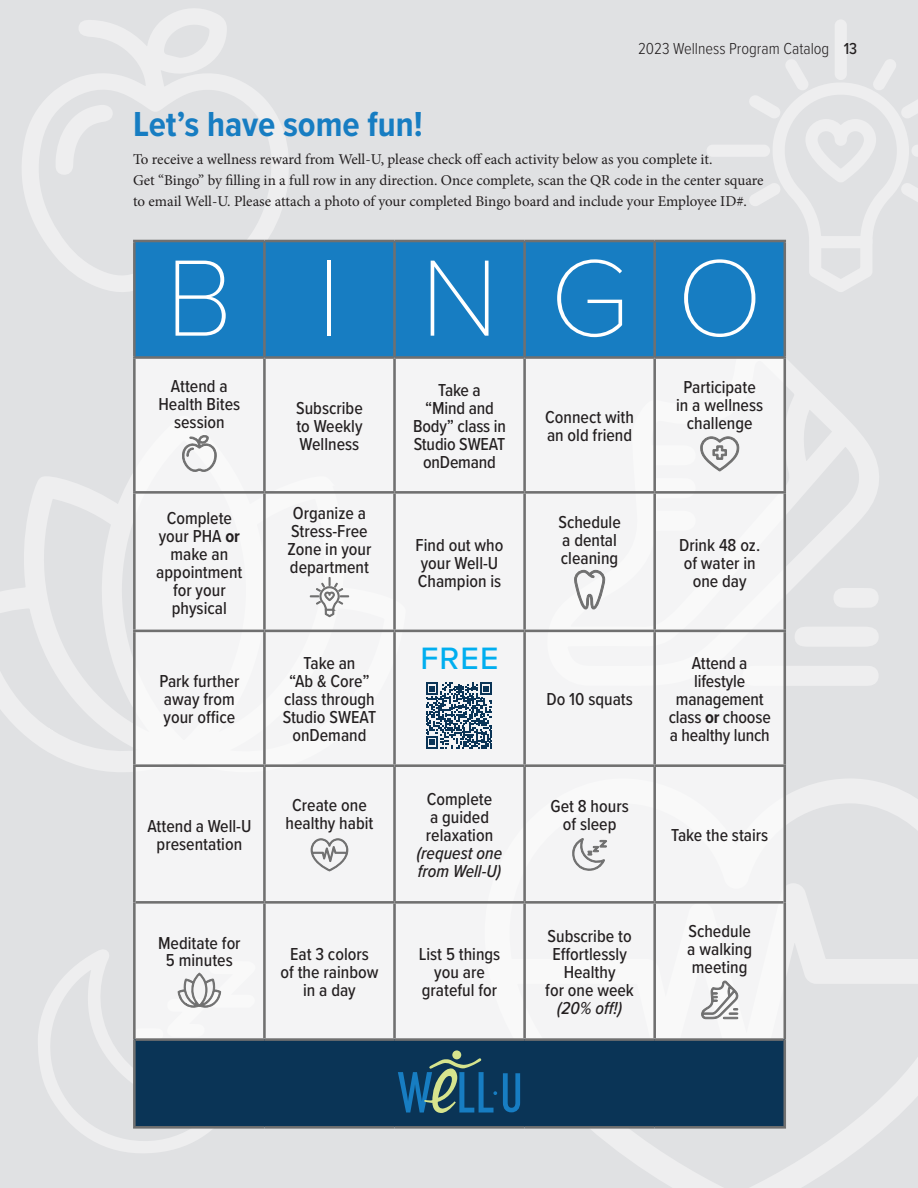
<style>
.page{position:relative;width:918px;height:1188px;background:#e0e1e3}
.page>*{position:absolute;margin:0;border:0;box-sizing:border-box;transform-origin:0 0}
.t1{font:100 112.5px "Proxima Nova T";color:#fff}
.Sidebar{font:700 36px "Proxima Nova Cond";color:#177dc2}
.Table_Bullets{font:500 32.1px "Proxima Nova";color:#00aeef}
.Sidebar-2{font:500 18px/18px "Proxima Nova Cond";color:#231f20;text-align:center}
.t2{font:300 16.5px "Proxima Nova Cond";color:#231f20}
.Text{font:15px/21px "Minion Pro";letter-spacing:-.005em;color:#231f20}
.s1{font-weight:500}
.s2{font-weight:700}
.s3{font-style:italic}
</style>
<div class="page">
<svg style="left:22px;top:8px;width:273px;height:284px"></svg>
<svg style="left:52px;top:101px;width:65px;height:76px"></svg>
<svg style="left:787px;top:360px;width:92px;height:233px"></svg>
<div style="left:787px;top:666px;width:91px;height:20px;background:#eeeeef"></div>
<div style="left:795px;top:627px;width:83px;height:19px;background:#eeeeef"></div>
<svg style="left:832px;top:584px;width:47px;height:24px"></svg>
<svg style="left:591px;top:779px;width:327px;height:409px"></svg>
<svg style="left:0;top:474px;width:133px;height:298px"></svg>
<div style="left:835px;top:19px;width:12px;height:61px;border:5px solid #eeeeef;border-radius:4px"></div>
<div style="left:707px;top:145px;width:63px;height:12px;border:5px solid #eeeeef;border-radius:4px"></div>
<svg style="left:744px;top:54px;width:174px;height:238px"></svg>
<div style="left:133px;top:352px;width:652px;height:687px;background:#f4f4f5"></div>
<div style="left:136px;top:242px;width:647px;height:114px;background:#177dc2"></div>
<div style="left:134px;top:1040px;width:651px;height:87px;background:#0a3456"></div>
<hr style="left:133px;top:242px;width:3px;height:114px;background:#707070">
<hr style="left:133px;top:240px;width:131px;height:2px;background:#707070">
<hr style="left:264px;top:240px;width:131px;height:2px;background:#707070">
<hr style="left:395px;top:240px;width:130px;height:2px;background:#707070">
<hr style="left:525px;top:240px;width:130px;height:2px;background:#707070">
<hr style="left:655px;top:240px;width:131px;height:2px;background:#707070">
<hr style="left:263px;top:242px;width:3px;height:114px;background:#707070">
<hr style="left:393px;top:242px;width:3px;height:114px;background:#707070">
<hr style="left:523px;top:242px;width:3px;height:114px;background:#707070">
<hr style="left:653px;top:242px;width:3px;height:114px;background:#707070">
<hr style="left:783px;top:242px;width:3px;height:114px;background:#707070">
<hr style="left:133px;top:359px;width:3px;height:132px;background:#707070">
<hr style="left:133px;top:356px;width:131px;height:3px;background:#707070">
<hr style="left:264px;top:356px;width:131px;height:3px;background:#707070">
<hr style="left:395px;top:356px;width:130px;height:3px;background:#707070">
<hr style="left:525px;top:356px;width:130px;height:3px;background:#707070">
<hr style="left:655px;top:356px;width:131px;height:3px;background:#707070">
<hr style="left:263px;top:359px;width:3px;height:132px;background:#707070">
<hr style="left:393px;top:359px;width:3px;height:132px;background:#707070">
<hr style="left:523px;top:359px;width:3px;height:132px;background:#707070">
<hr style="left:653px;top:359px;width:3px;height:132px;background:#707070">
<hr style="left:783px;top:359px;width:3px;height:132px;background:#707070">
<hr style="left:133px;top:494px;width:3px;height:136px;background:#707070">
<hr style="left:133px;top:491px;width:131px;height:3px;background:#707070">
<hr style="left:263px;top:494px;width:3px;height:136px;background:#707070">
<hr style="left:264px;top:491px;width:131px;height:3px;background:#707070">
<hr style="left:393px;top:494px;width:3px;height:136px;background:#707070">
<hr style="left:395px;top:491px;width:130px;height:3px;background:#707070">
<hr style="left:525px;top:491px;width:130px;height:3px;background:#707070">
<hr style="left:655px;top:491px;width:131px;height:3px;background:#707070">
<hr style="left:523px;top:494px;width:3px;height:136px;background:#707070">
<hr style="left:653px;top:494px;width:3px;height:136px;background:#707070">
<hr style="left:783px;top:494px;width:3px;height:136px;background:#707070">
<hr style="left:133px;top:632px;width:3px;height:132px;background:#707070">
<hr style="left:133px;top:630px;width:131px;height:2px;background:#707070">
<hr style="left:264px;top:630px;width:131px;height:2px;background:#707070">
<hr style="left:263px;top:632px;width:3px;height:132px;background:#707070">
<hr style="left:393px;top:632px;width:3px;height:132px;background:#707070">
<hr style="left:395px;top:630px;width:130px;height:2px;background:#707070">
<hr style="left:523px;top:632px;width:3px;height:132px;background:#707070">
<hr style="left:525px;top:630px;width:130px;height:2px;background:#707070">
<hr style="left:655px;top:630px;width:131px;height:2px;background:#707070">
<hr style="left:653px;top:632px;width:3px;height:132px;background:#707070">
<hr style="left:783px;top:632px;width:3px;height:132px;background:#707070">
<hr style="left:133px;top:767px;width:3px;height:135px;background:#707070">
<hr style="left:133px;top:902px;width:3px;height:138px;background:#707070">
<hr style="left:133px;top:764px;width:131px;height:3px;background:#707070">
<hr style="left:264px;top:764px;width:131px;height:3px;background:#707070">
<hr style="left:395px;top:764px;width:130px;height:3px;background:#707070">
<hr style="left:525px;top:764px;width:130px;height:3px;background:#707070">
<hr style="left:655px;top:764px;width:131px;height:3px;background:#707070">
<hr style="left:263px;top:767px;width:3px;height:134px;background:#707070">
<hr style="left:393px;top:767px;width:3px;height:134px;background:#707070">
<hr style="left:523px;top:767px;width:3px;height:134px;background:#707070">
<hr style="left:653px;top:767px;width:3px;height:134px;background:#707070">
<hr style="left:783px;top:767px;width:3px;height:135px;background:#707070">
<hr style="left:263px;top:904px;width:3px;height:134px;background:#707070">
<hr style="left:393px;top:904px;width:3px;height:134px;background:#707070">
<hr style="left:523px;top:904px;width:3px;height:134px;background:#707070">
<hr style="left:653px;top:904px;width:3px;height:134px;background:#707070">
<hr style="left:783px;top:902px;width:3px;height:138px;background:#707070">
<hr style="left:783px;top:1040px;width:3px;height:86px;background:#707070">
<hr style="left:136px;top:901px;width:128px;height:3px;background:#707070">
<hr style="left:264px;top:901px;width:131px;height:3px;background:#707070">
<hr style="left:395px;top:901px;width:130px;height:3px;background:#707070">
<hr style="left:525px;top:901px;width:130px;height:3px;background:#707070">
<hr style="left:655px;top:901px;width:128px;height:3px;background:#707070">
<hr style="left:136px;top:1038px;width:128px;height:3px;background:#707070">
<hr style="left:264px;top:1038px;width:131px;height:3px;background:#707070">
<hr style="left:395px;top:1038px;width:130px;height:3px;background:#707070">
<hr style="left:525px;top:1038px;width:130px;height:3px;background:#707070">
<hr style="left:655px;top:1038px;width:128px;height:3px;background:#707070">
<hr style="left:133px;top:1126px;width:131px;height:3px;background:#707070">
<hr style="left:264px;top:1126px;width:131px;height:3px;background:#707070">
<hr style="left:395px;top:1126px;width:130px;height:3px;background:#707070">
<hr style="left:525px;top:1126px;width:130px;height:3px;background:#707070">
<hr style="left:655px;top:1126px;width:131px;height:3px;background:#707070">
<svg style="left:182px;top:435px;width:35px;height:37px"></svg>
<svg style="left:700px;top:436px;width:40px;height:36px"></svg>
<svg style="left:310px;top:577px;width:39px;height:41px"></svg>
<svg style="left:574px;top:570px;width:31px;height:39px"></svg>
<svg style="left:310px;top:838px;width:39px;height:34px"></svg>
<svg style="left:572px;top:838px;width:35px;height:33px"></svg>
<svg style="left:40px;top:951px;width:220px;height:202px"></svg>
<svg style="left:701px;top:980px;width:38px;height:40px"></svg>
<svg style="left:426px;top:682px;width:66px;height:67px"></svg>
<svg style="left:503px;top:1073px;width:17px;height:39px"></svg>
<div style="left:452px;top:1050px;width:9px;height:9px;background:#d6e48d;border-radius:50%"></div>
<svg style="left:398px;top:1058px;width:99px;height:55px"></svg>
<p class="t2" style="left:638px;top:36px;width:221px">2023 Wellness Program Catalog <span class="s1">13</span></p>
<p class="Sidebar" style="left:133px;top:98px;width:291px">Let’s have some fun!</p>
<p class="Text" style="left:133px;top:149px;width:632px">To receive a wellness reward from Well-U, please check off each activity below as you complete it.<br>Get “Bingo” by filling in a full row in any direction. Once complete, scan the QR code in the center square to email Well-U. Please attach a photo of your completed Bingo board and include your Employee ID#.</p>
<p class="t1" style="left:166px;top:214px;width:69px">B</p>
<p class="t1" style="left:318px;top:214px;width:25px">I</p>
<p class="t1" style="left:421px;top:214px;width:79px">N</p>
<p class="t1" style="left:550px;top:214px;width:214px">G O</p>
<p class="Sidebar-2" style="left:158px;top:377px;width:83px">Attend a<br>Health Bites session</p>
<p class="Sidebar-2" style="left:296px;top:398px;width:68px;text-align:justify">Subscribe to Weekly Wellness</p>
<p class="Sidebar-2" style="left:156px;top:508px;width:88px">Complete your PHA <span class="s2">or </span>make an appointment for your physical</p>
<p class="Sidebar-2" style="left:287px;top:503px;width:86px">Organize a<br>Stress-Free<br>Zone in your department</p>
<p class="Sidebar-2" style="left:413px;top:381px;width:94px">Take a<br>“Mind and<br>Body” class in<br>Studio SWEAT onDemand</p>
<p class="Sidebar-2" style="left:416px;top:535px;width:89px;text-align:left">Find out who your Well-U<br>Champion is</p>
<p class="Sidebar-2" style="left:159px;top:672px;width:82px;text-align:left">Park further away from your office</p>
<p class="Sidebar-2" style="left:283px;top:654px;width:95px">Take an<br>“Ab &amp; Core” class through<br>Studio SWEAT onDemand</p>
<p class="Table_Bullets" style="left:420px;top:635px;width:80px">FREE</p>
<p class="Sidebar-2" style="left:545px;top:407px;width:90px;text-align:left">Connect with an old friend</p>
<p class="Sidebar-2" style="left:558px;top:513px;width:64px;text-align:left">Schedule a dental cleaning</p>
<p class="Sidebar-2" style="left:546px;top:690px;width:88px">Do 10 squats</p>
<p class="Sidebar-2" style="left:147px;top:817px;width:106px">Attend a Well-U presentation</p>
<p class="Sidebar-2" style="left:286px;top:795px;width:89px">Create one healthy habit</p>
<p class="Sidebar-2" style="left:417px;top:790px;width:87px">Complete<br>a guided relaxation <span class="s3">(request one from Well-U)</span></p>
<p class="Sidebar-2" style="left:550px;top:796px;width:80px">Get 8 hours of sleep</p>
<p class="Sidebar-2" style="left:676px;top:377px;width:89px">Participate in a wellness challenge</p>
<p class="Sidebar-2" style="left:679px;top:535px;width:83px">Drink 48 oz. of water in one day</p>
<p class="Sidebar-2" style="left:669px;top:654px;width:104px">Attend a lifestyle management class <span class="s2">or</span> choose a healthy lunch</p>
<p class="Sidebar-2" style="left:671px;top:826px;width:99px">Take the stairs</p>
<p class="Sidebar-2" style="left:158px;top:933px;width:84px">Meditate for<br>5 minutes</p>
<p class="Sidebar-2" style="left:280px;top:944px;width:99px">Eat 3 colors<br>of the rainbow in a day</p>
<p class="Sidebar-2" style="left:419px;top:944px;width:83px">List 5 things you are grateful for</p>
<p class="Sidebar-2" style="left:545px;top:927px;width:90px">Subscribe to<br>Effortlessly<br>Healthy<br>for one week <span class="s3">(20% off!)</span></p>
<p class="Sidebar-2" style="left:687px;top:921px;width:66px;text-align:justify">Schedule a walking meeting</p>
</div>
